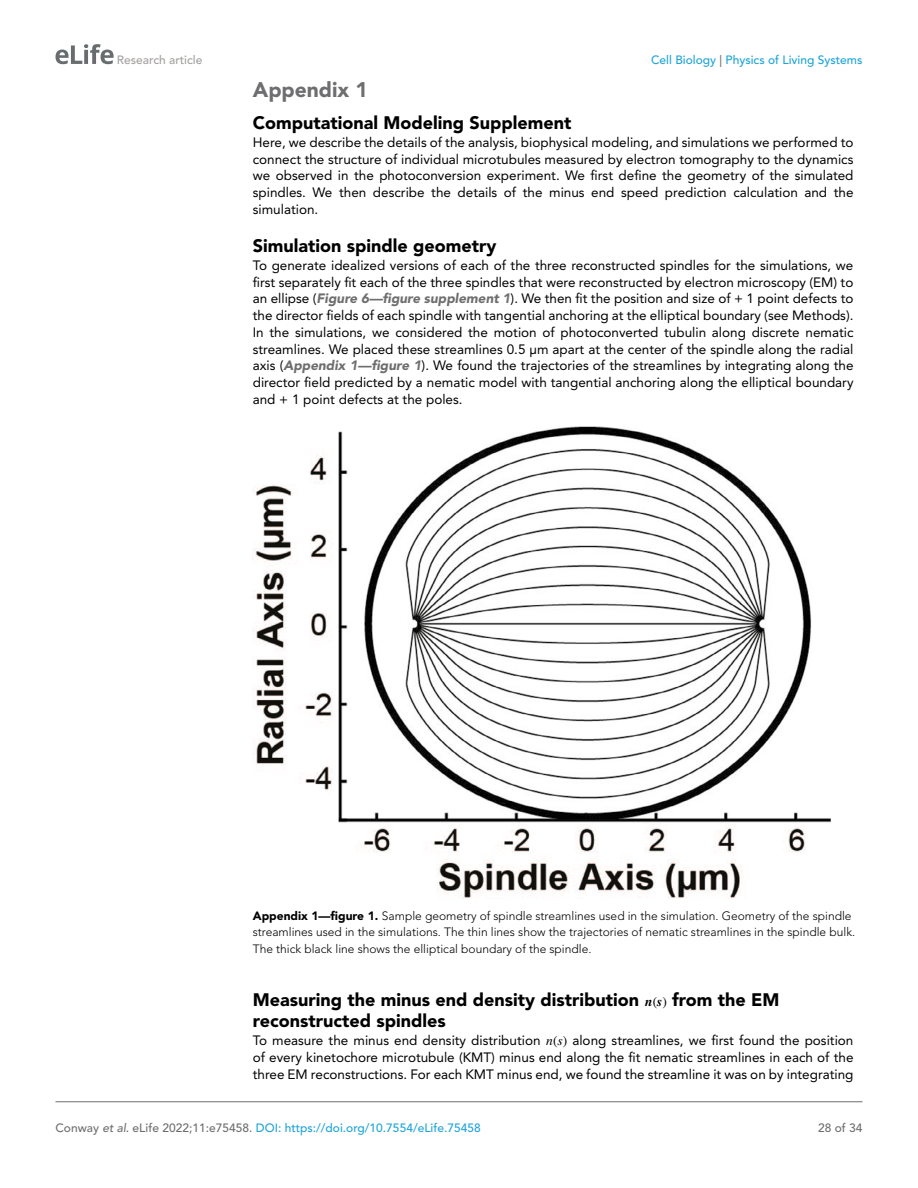
<style>
.page{position:relative;width:918px;height:1188px;background:#fff}
.page>*{position:absolute;margin:0;border:0;box-sizing:border-box;transform-origin:0 0}
.t1{font:900 21px "Avenir LT Std";color:#6e6e70}
.t2{font:900 18px/21.3px "Avenir LT Std";color:#000}
.t3{font:13.5px/16.8px "Avenir LT Std";color:#000;text-align:justify}
.t4{font:300 12px/16.8px "Avenir LT Std";color:#000}
.t5{font:500 12px "Avenir LT Std";color:#1ea4d7}
.t6{font:500 12px "Avenir LT Std";color:#a3a09f}
.t7{font:500 12px "Avenir LT Std";color:#6e6e70}
.s1{color:#6e6e70}
.s2{font-weight:900;font-style:italic;color:#6e6e70}
.s3{font-weight:900}
.s4{font-family:"STIX General";font-weight:700;font-style:italic;font-size:13.5px}
.s5{font-family:"STIX General";font-weight:400;font-size:13.5px}
.s6{font-family:"STIX General";font-style:italic}
.s7{font-family:"STIX General"}
.s8{font-style:italic;color:#6e6e70}
</style>
<div class="page">
<svg style="left:56px;top:44px;width:58px;height:20px"></svg>
<hr style="left:56px;top:1101px;width:806px;height:1px;background:#6e6e70">
<img style="left:253px;top:426px;width:578px;height:472px">
<p class="t6" style="left:117px;top:53px;width:87px">Research article</p>
<p class="t5" style="left:651px;top:53px;width:213px">Cell Biology <span class="s1">|</span> Physics of Living Systems</p>
<h1 class="t1" style="left:253px;top:77px;width:117px">Appendix 1</h1>
<h2 class="t2" style="left:253px;top:112px;width:320px">Computational Modeling Supplement</h2>
<p class="t3" style="left:253px;top:134px;width:602px">Here, we describe the details of the analysis, biophysical modeling, and simulations we performed to connect the structure of individual microtubules measured by electron tomography to the dynamics we observed in the photoconversion experiment. We first define the geometry of the simulated spindles. We then describe the details of the minus end speed prediction calculation and the simulation.</p>
<h2 class="t2" style="left:253px;top:235px;width:245px">Simulation spindle geometry</h2>
<p class="t3" style="left:253px;top:257px;width:602px">To generate idealized versions of each of the three reconstructed spindles for the simulations, we first separately fit each of the three spindles that were reconstructed by electron microscopy (EM) to an ellipse (<span class="s2">Figure 6—figure supplement 1</span>). We then fit the position and size of + 1 point defects to the director fields of each spindle with tangential anchoring at the elliptical boundary (see Methods).<br>In the simulations, we considered the motion of photoconverted tubulin along discrete nematic streamlines. We placed these streamlines 0.5 µm apart at the center of the spindle along the radial axis (<span class="s2">Appendix 1—figure 1</span>). We found the trajectories of the streamlines by integrating along the director field predicted by a nematic model with tangential anchoring along the elliptical boundary and + 1 point defects at the poles.</p>
<p class="t4" style="left:253px;top:907px;width:604px"><span class="s3">Appendix 1—figure 1.</span> Sample geometry of spindle streamlines used in the simulation. Geometry of the spindle streamlines used in the simulations. The thin lines show the trajectories of nematic streamlines in the spindle bulk.<br>The thick black line shows the elliptical boundary of the spindle.</p>
<h2 class="t2" style="left:253px;top:989px;width:528px">Measuring the minus end density distribution <span class="s4">n</span><span class="s5">(</span><span class="s4">s</span><span class="s5">)</span> from the EM reconstructed spindles</h2>
<p class="t3" style="left:253px;top:1032px;width:602px">To measure the minus end density distribution <span class="s6">n</span><span class="s7">(</span><span class="s6">s</span><span class="s7">)</span> along streamlines, we first found the position of every kinetochore microtubule (KMT) minus end along the fit nematic streamlines in each of the three EM reconstructions. For each KMT minus end, we found the streamline it was on by integrating</p>
<p class="t5" style="left:56px;top:1121px;width:427px"><span class="s1">Conway</span> <span class="s8">et al</span><span class="s1">. eLife 2022;11:e75458.</span> DOI: https://doi.org/10.7554/eLife.75458</p>
<p class="t7" style="left:818px;top:1121px;width:46px">28 of 34</p>
</div>
